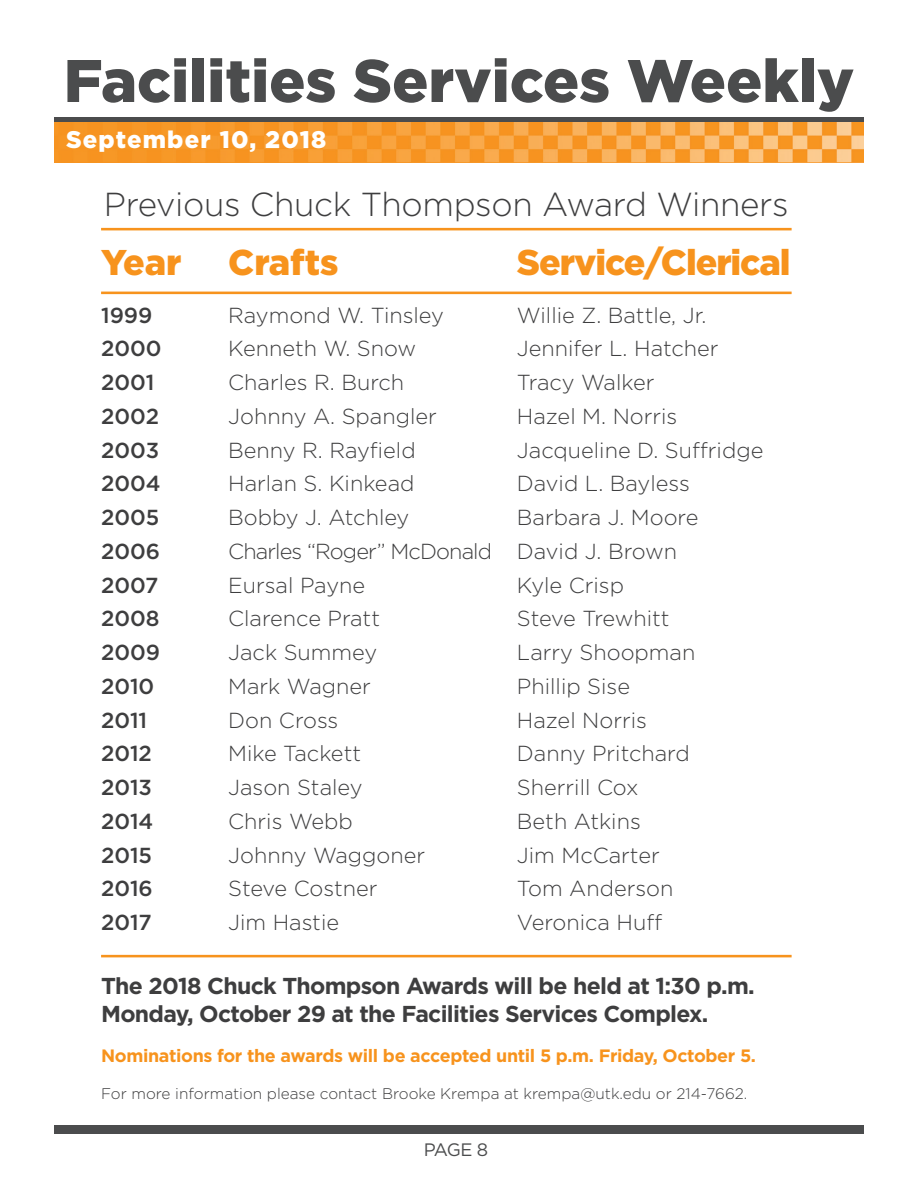
<style>
.page{position:relative;width:918px;height:1188px;background:#fff}
.page>*{position:absolute;margin:0;border:0;box-sizing:border-box;transform-origin:0 0}
.t1{font:900 60px "Gotham";color:#4b4c4d}
.t2{font:900 35.85px "Gotham";letter-spacing:-.03em;color:#f7931d}
.t3{font:300 33.3px "Gotham";letter-spacing:-.01em;color:#3e3e3f}
.t4{font:900 24px "Gotham";letter-spacing:.05em;color:#fff}
.t5{font:700 22.95px/27.6px "Gotham";letter-spacing:-.03em;color:#3e3e3f}
.t6{font:300 21.75px/33.8px "Gotham";color:#3e3e3f}
.t7{font:500 21.75px/33.8px "Gotham";color:#3e3e3f}
.t8{font:18px "Gotham";color:#4b4c4d}
.t9{font:700 17.85px "Gotham";letter-spacing:-.02em;color:#f7931d}
.t10{font:300 15.3px "Gotham";color:#3e3e3f}
</style>
<div class="page">
<div style="left:54px;top:1125px;width:810px;height:9px;background:#4b4c4d"></div>
<div style="left:54px;top:117px;width:810px;height:6px;background:#4b4c4d"></div>
<img style="left:54px;top:122px;width:810px;height:40px">
<hr style="left:101px;top:228px;width:691px;height:2px;background:#f7931d">
<hr style="left:101px;top:292px;width:691px;height:2px;background:#f7931d">
<hr style="left:101px;top:955px;width:691px;height:2px;background:#f7931d">
<h1 class="t1" style="left:64px;top:39px;width:792px">Facilities Services Weekly</h1>
<p class="t4" style="left:66px;top:123px;width:262px">September 10, 2018</p>
<h3 class="t3" style="left:104px;top:183px;width:686px">Previous Chuck Thompson Award Winners</h3>
<h2 class="t2" style="left:101px;top:237px;width:82px">Year</h2>
<p class="t7" style="left:101px;top:298px;width:62px">1999<br>2000<br>2001<br>2002<br>2003<br>2004<br>2005<br>2006<br>2007<br>2008<br>2009<br>2010<br>2011<br>2012<br>2013<br>2014<br>2015<br>2016<br>2017</p>
<h2 class="t2" style="left:517px;top:237px;width:275px">Service/Clerical</h2>
<p class="t6" style="left:517px;top:297px;width:248px">Willie Z. Battle, Jr.<br>Jennifer L. Hatcher<br>Tracy Walker<br>Hazel M. Norris<br>Jacqueline D. Suffridge<br>David L. Bayless<br>Barbara J. Moore<br>David J. Brown<br>Kyle Crisp<br>Steve Trewhitt<br>Larry Shoopman<br>Phillip Sise<br>Hazel Norris<br>Danny Pritchard<br>Sherrill Cox<br>Beth Atkins<br>Jim McCarter<br>Tom Anderson<br>Veronica Huff</p>
<h2 class="t2" style="left:228px;top:237px;width:112px">Crafts</h2>
<p class="t6" style="left:228px;top:297px;width:265px">Raymond W. Tinsley<br>Kenneth W. Snow<br>Charles R. Burch<br>Johnny A. Spangler<br>Benny R. Rayfield<br>Harlan S. Kinkead<br>Bobby J. Atchley<br>Charles “Roger” McDonald<br>Eursal Payne<br>Clarence Pratt<br>Jack Summey<br>Mark Wagner<br>Don Cross<br>Mike Tackett<br>Jason Staley<br>Chris Webb<br>Johnny Waggoner<br>Steve Costner<br>Jim Hastie</p>
<p class="t5" style="left:101px;top:972px;width:655px">The 2018 Chuck Thompson Awards will be held at 1:30 p.m.<br>Monday, October 29 at the Facilities Services Complex.</p>
<p class="t9" style="left:101px;top:1044px;width:656px">Nominations for the awards will be accepted until 5 p.m. Friday, October 5.</p>
<p class="t10" style="left:101px;top:1084px;width:648px">For more information please contact Brooke Krempa at krempa@utk.edu or 214-7662.</p>
<p class="t8" style="left:424px;top:1138px;width:66px">PAGE 8</p>
</div>
